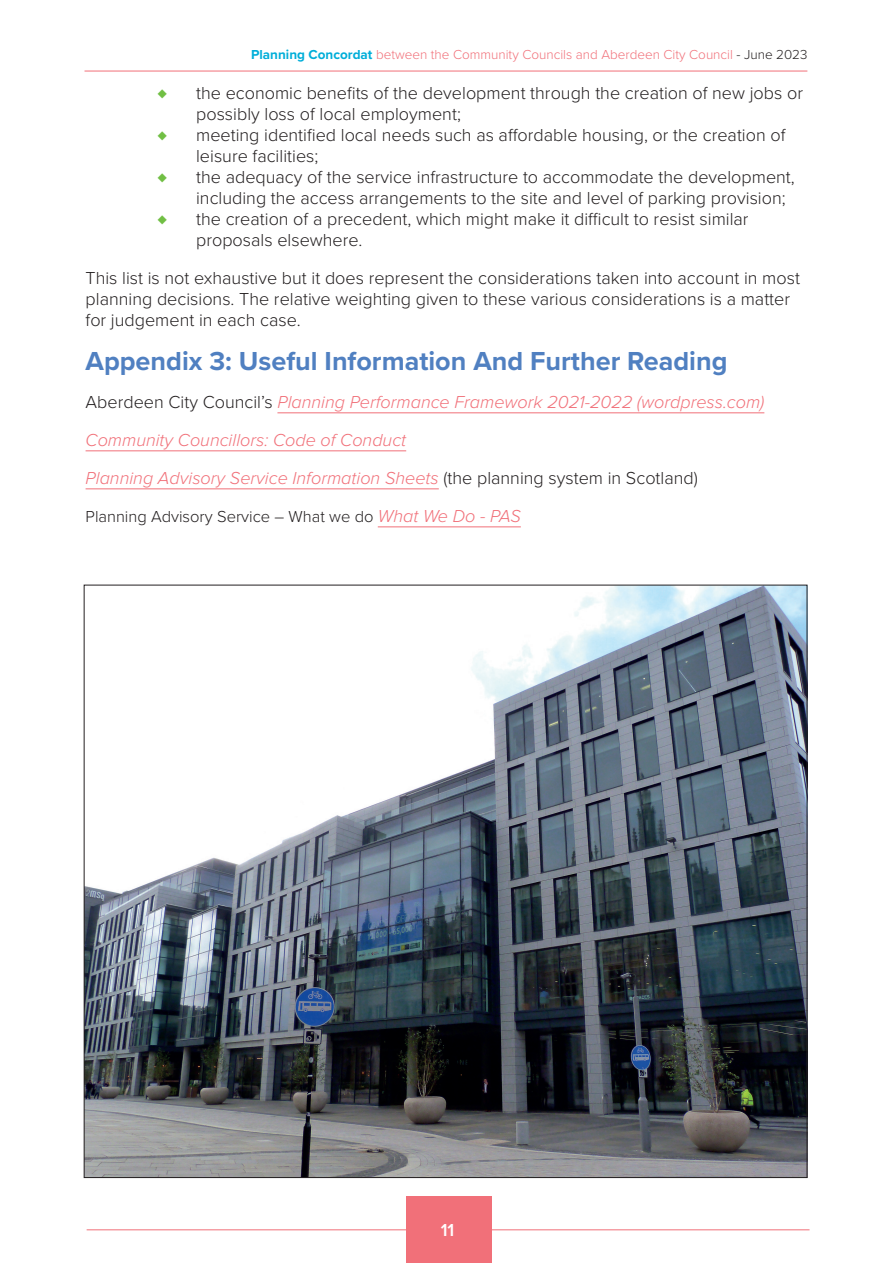
<style>
.page{position:relative;width:893px;height:1263px;background:#fff}
.page>*{position:absolute;margin:0;border:0;box-sizing:border-box;transform-origin:0 0}
.t1{font:700 27px "Proxima Nova";color:#5080c1}
.t2{font:300 18px/21px "Proxima Nova";color:#231f20}
.t3{font:italic 300 18px/38px "Proxima Nova";color:#f17079}
.t4{font:600 18px "Proxima Nova";color:#71bf44}
.t5{font:600 18px "Proxima Nova";color:#fff}
.t6{font:300 16.5px "Proxima Nova";color:#231f20}
.t7{font:300 13.5px "Proxima Nova";color:#f17079}
.s1{font-weight:700;color:#00aed9}
.s2{color:#231f20}
.s3{font-style:normal;color:#231f20}
.s4{font-style:italic;font-size:18px;color:#f17079}
</style>
<div class="page">
<hr style="left:87px;top:1229px;width:722px;height:1px;background:#f17079">
<hr style="left:85px;top:71px;width:722px;height:1px;background:#f17079">
<div style="left:407px;top:1196px;width:85px;height:67px;background:#f17079"></div>
<hr style="left:277px;top:412px;width:487px;height:1px;background:#f17079">
<hr style="left:86px;top:450px;width:320px;height:1px;background:#f17079">
<hr style="left:86px;top:488px;width:353px;height:1px;background:#f17079">
<hr style="left:378px;top:526px;width:143px;height:1px;background:#f17079">
<img style="left:86px;top:587px;width:719px;height:589px">
<p class="t7" style="left:251px;top:45px;width:558px"><span class="s1">Planning Concordat</span> between the Community Councils and Aberdeen City Council <span class="s2">- June 2023</span></p>
<p class="t4" style="left:158px;top:80px;width:11px">♦</p>
<p class="t2" style="left:196px;top:82px;width:608px">the economic benefits of the development through the creation of new jobs or possibly loss of local employment;</p>
<p class="t4" style="left:158px;top:122px;width:11px">♦</p>
<p class="t2" style="left:196px;top:124px;width:591px">meeting identified local needs such as affordable housing, or the creation of leisure facilities;</p>
<p class="t4" style="left:158px;top:164px;width:11px">♦</p>
<p class="t2" style="left:196px;top:166px;width:600px">the adequacy of the service infrastructure to accommodate the development, including the access arrangements to the site and level of parking provision;</p>
<p class="t4" style="left:158px;top:206px;width:11px">♦</p>
<p class="t2" style="left:196px;top:208px;width:554px">the creation of a precedent, which might make it difficult to resist similar proposals elsewhere.</p>
<p class="t2" style="left:86px;top:267px;width:716px">This list is not exhaustive but it does represent the considerations taken into account in most planning decisions. The relative weighting given to these various considerations is a matter for judgement in each case.</p>
<h1 class="t1" style="left:86px;top:341px;width:643px">Appendix 3: Useful Information And Further Reading</h1>
<p class="t3" style="left:86px;top:384px;width:680px"><span class="s3">Aberdeen City Council’s</span> Planning Performance Framework 2021-2022 (wordpress.com)<br>Community Councillors: Code of Conduct<br>Planning Advisory Service Information Sheets <span class="s3">(the planning system in Scotland)</span></p>
<p class="t6" style="left:86px;top:505px;width:437px">Planning Advisory Service – What we do <span class="s4">What We Do - PAS</span></p>
<p class="t5" style="left:441px;top:1216px;width:15px">11</p>
</div>
